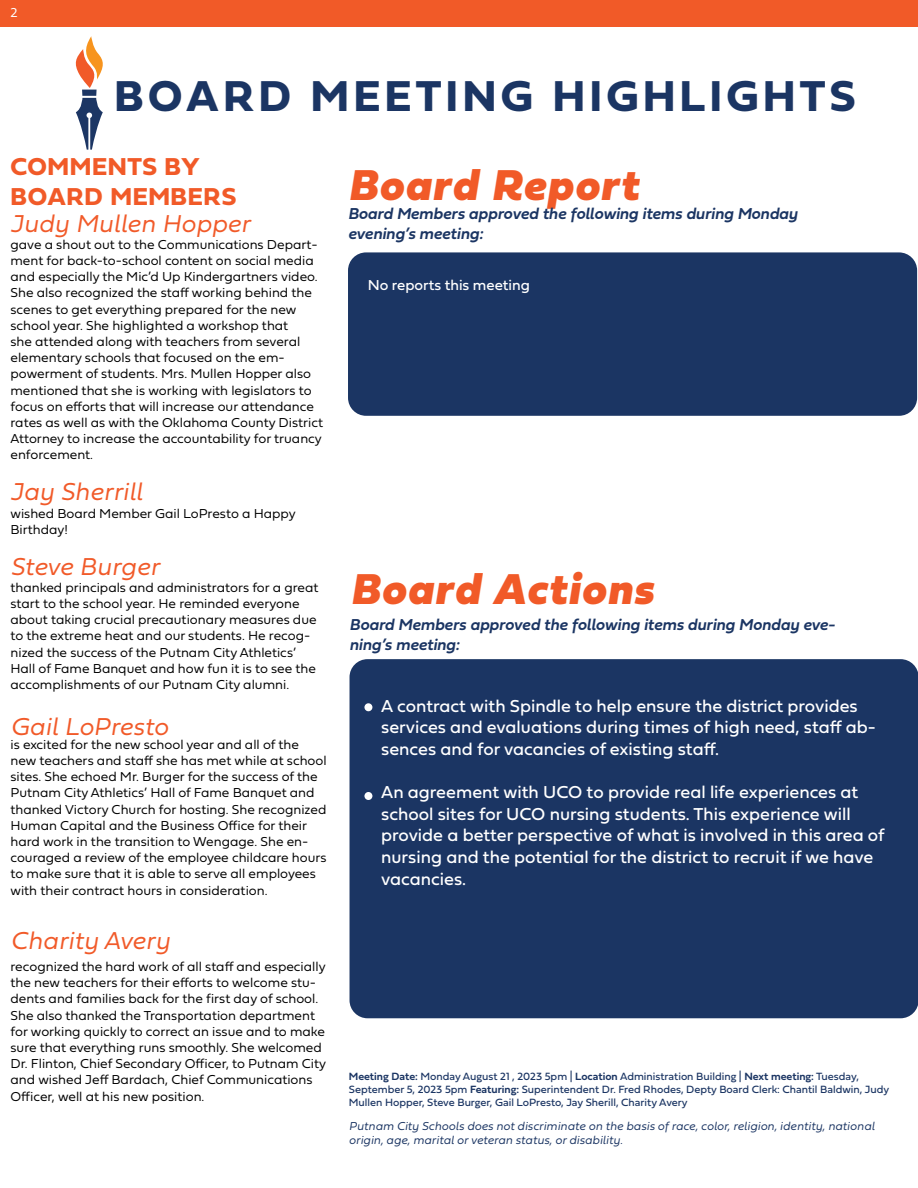
<style>
.page{position:relative;width:918px;height:1188px;background:#fff}
.page>*{position:absolute;margin:0;border:0;box-sizing:border-box;transform-origin:0 0}
.t1{font:italic 900 45px "Fieldwork";letter-spacing:.025em;color:#f15a28}
.t2{font:45px "Fieldwork Geo Bold";letter-spacing:.1em;color:#1b3563}
.t3{font:italic 300 25.5px "Fieldwork";color:#f15a29}
.t4{font:700 25.5px/30.6px "Fieldwork Hum";letter-spacing:.025em;color:#f15a28}
.t5{font:18px/21.6px "Fieldwork Geo Regular";color:#fff}
.t6{font:italic 600 16.5px/19.8px "Fieldwork";color:#1b3563}
.t7{font:15px "Fieldwork Geo Regular";color:#fff}
.t8{font:13.5px/16.2px "Fieldwork Geo Light";color:#000}
.t9{font:13.5px "Fieldwork Hum Light";color:#fff}
.t10{font:italic 300 12px/14.4px "Fieldwork";color:#1b3563}
.t11{font:10.95px/13.2px "Fieldwork Hum";color:#1b3563}
.s1{font-family:"Fieldwork Hum Demi";font-weight:700}
</style>
<div class="page">
<div style="left:348px;top:252px;width:569px;height:164px;background:#1b3563;border-radius:18px"></div>
<svg style="left:75px;top:36px;width:28px;height:114px"></svg>
<div style="left:0;top:0;width:918px;height:27px;background:#f15a28"></div>
<div style="left:350px;top:659px;width:568px;height:359px;background:#1b3563;border-radius:18px"></div>
<div style="left:364px;top:703px;width:8px;height:8px;background:#fff;border-radius:50%"></div>
<div style="left:364px;top:792px;width:8px;height:8px;background:#fff;border-radius:50%"></div>
<p class="t9" style="left:10px;top:2px;width:9px">2</p>
<h1 class="t2" style="left:114px;top:61px;width:743px">BOARD MEETING HIGHLIGHTS</h1>
<h2 class="t4" style="left:10px;top:150px;width:227px">COMMENTS BY<br>BOARD MEMBERS</h2>
<h2 class="t3" style="left:10px;top:204px;width:242px">Judy Mullen Hopper</h2>
<p class="t8" style="left:10px;top:236px;width:314px">gave a shout out to the Communications Depart&shy;ment for back-to-school content on social media and especially the Mic’d Up Kindergartners video.<br>She also recognized the staff working behind the scenes to get everything prepared for the new school year. She highlighted a workshop that<br>she attended along with teachers from several elementary schools that focused on the em&shy;powerment of students. Mrs. Mullen Hopper also mentioned that she is working with legislators to focus on efforts that will increase our attendance rates as well as with the Oklahoma County District Attorney to increase the accountability for truancy enforcement.</p>
<h2 class="t3" style="left:10px;top:472px;width:133px">Jay Sherrill</h2>
<p class="t8" style="left:10px;top:505px;width:287px">wished Board Member Gail LoPresto a Happy<br>Birthday!</p>
<h2 class="t3" style="left:10px;top:546px;width:151px">Steve Burger</h2>
<p class="t8" style="left:10px;top:579px;width:310px">thanked principals and administrators for a great start to the school year. He reminded everyone about taking crucial precautionary measures due to the extreme heat and our students. He recog&shy;nized the success of the Putnam City Athletics’ Hall of Fame Banquet and how fun it is to see the accomplishments of our Putnam City alumni.</p>
<h2 class="t3" style="left:10px;top:706px;width:159px">Gail LoPresto</h2>
<p class="t8" style="left:10px;top:736px;width:318px">is excited for the new school year and all of the new teachers and staff she has met while at school sites. She echoed Mr. Burger for the success of the Putnam City Athletics’ Hall of Fame Banquet and thanked Victory Church for hosting. She recognized Human Capital and the Business Office for their hard work in the transition to Wengage. She en&shy;couraged a review of the employee childcare hours to make sure that it is able to serve all employees with their contract hours in consideration.</p>
<h2 class="t3" style="left:10px;top:921px;width:161px">Charity Avery</h2>
<p class="t8" style="left:10px;top:958px;width:317px">recognized the hard work of all staff and especially the new teachers for their efforts to welcome stu&shy;dents and families back for the first day of school.<br>She also thanked the Transportation department for working quickly to correct an issue and to make sure that everything runs smoothly. She welcomed Dr. Flinton, Chief Secondary Officer, to Putnam City and wished Jeff Bardach, Chief Communications Officer, well at his new position.</p>
<h1 class="t1" style="left:348px;top:144px;width:292px">Board Report</h1>
<p class="t6" style="left:348px;top:203px;width:451px">Board Members approved the following items during Monday evening’s meeting:</p>
<p class="t7" style="left:368px;top:273px;width:164px">No reports this meeting</p>
<h1 class="t1" style="left:350px;top:548px;width:304px">Board Actions</h1>
<p class="t6" style="left:350px;top:614px;width:487px">Board Members approved the following items during Monday eve&shy;ning’s meeting:</p>
<h3 class="t5" style="left:381px;top:694px;width:496px">A contract with Spindle to help ensure the district provides services and evaluations during times of high need, staff ab&shy;sences and for vacancies of existing staff.</h3>
<p class="t5" style="left:381px;top:781px;width:505px">An agreement with UCO to provide real life experiences at school sites for UCO nursing students. This experience will provide a better perspective of what is involved in this area of nursing and the potential for the district to recruit if we have vacancies.</p>
<p class="t11" style="left:349px;top:1069px;width:542px"><span class="s1">Meeting Date:</span> Monday August 21 , 2023 5pm | <span class="s1">Location</span> Administration Building | <span class="s1">Next meeting:</span> Tuesday,<br>September 5, 2023 5pm <span class="s1">Featuring:</span> Superintendent Dr. Fred Rhodes, Depty Board Clerk: Chantil Baldwin, Judy<br>Mullen Hopper, Steve Burger, Gail LoPresto, Jay Sherill, Charity Avery</p>
<p class="t10" style="left:349px;top:1118px;width:527px">Putnam City Schools does not discriminate on the basis of race, color, religion, identity, national origin, age, marital or veteran status, or disability.</p>
</div>
